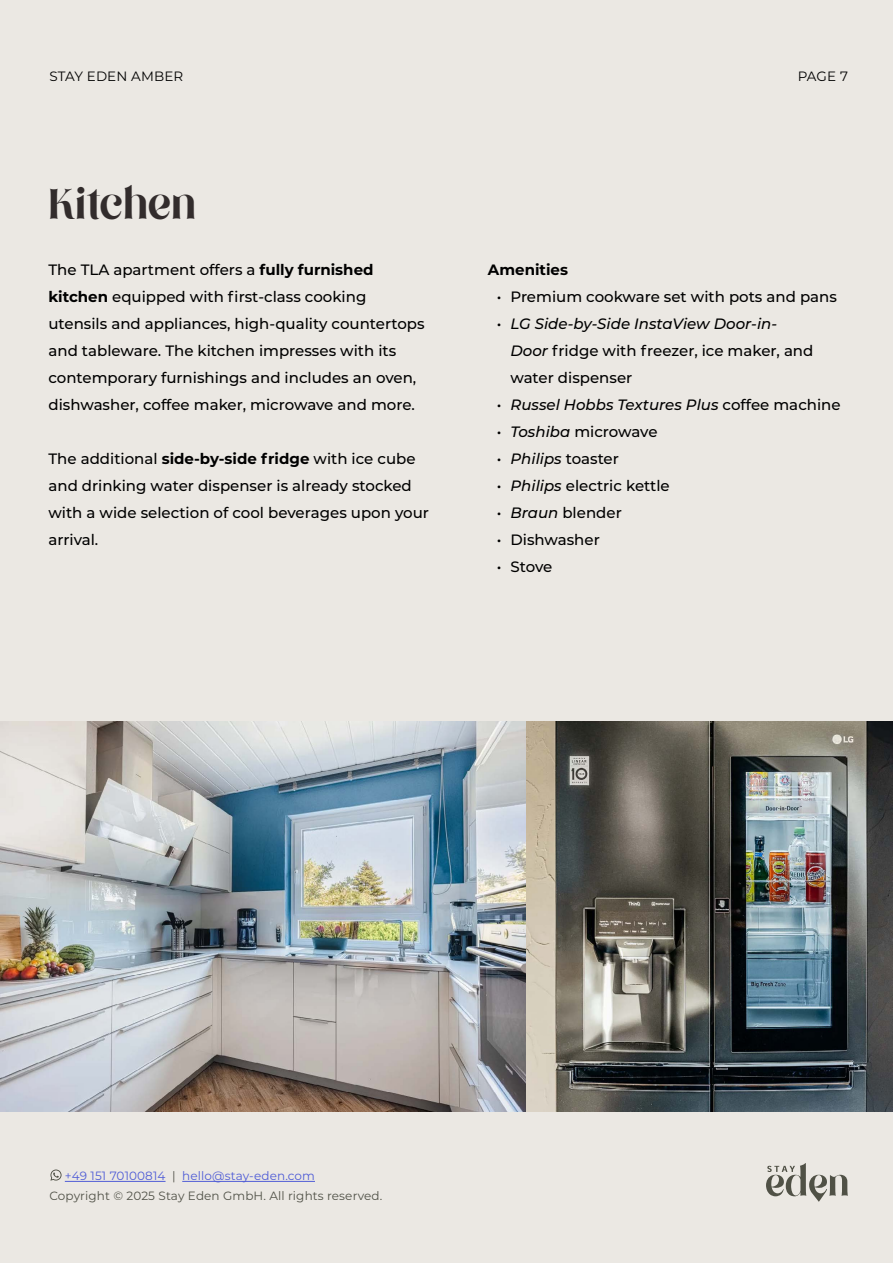
<style>
.page{position:relative;width:893px;height:1263px;background:#ebe8e3}
.page>*{position:absolute;margin:0;border:0;box-sizing:border-box;transform-origin:0 0}
.t1{font:48px "Million Dreams";color:#322c2c}
.t2{font:500 15px/27px "Montserrat";color:#000}
.t3{font:italic 500 15px "Montserrat";color:#000}
.t4{font:700 15px "Montserrat";color:#000}
.t5{font:13.5px "Montserrat";letter-spacing:.01em;color:#000}
.t6{font:12px "Montserrat";letter-spacing:.01em;color:#505147}
.t7{font:12px "Montserrat";letter-spacing:.01em;color:#4f5cd6}
.s1{font-weight:700}
.s2{font-style:italic}
.s3{font-style:normal}
.s4{color:#505147}
</style>
<div class="page">
<svg style="left:766px;top:1163px;width:82px;height:39px"></svg>
<hr style="left:65px;top:1181px;width:101px;height:1px;background:#4f5cd6">
<hr style="left:182px;top:1181px;width:133px;height:1px;background:#4f5cd6">
<svg style="left:50px;top:1169px;width:12px;height:12px"></svg>
<img style="left:0;top:722px;width:893px;height:390px">
<p class="t5" style="left:50px;top:67px;width:135px">STAY EDEN AMBER</p>
<p class="t5" style="left:798px;top:67px;width:52px">PAGE 7</p>
<h1 class="t1" style="left:48px;top:175px;width:149px">Kitchen</h1>
<p class="t2" style="left:48px;top:256px;width:378px">The TLA apartment offers a <span class="s1">fully furnished kitchen</span> equipped with first-class cooking utensils and appliances, high-quality countertops and tableware. The kitchen impresses with its contemporary furnishings and includes an oven, dishwasher, coffee maker, microwave and more.</p>
<p class="t2" style="left:48px;top:445px;width:382px">The additional <span class="s1">side-by-side fridge</span> with ice cube and drinking water dispenser is already stocked with a wide selection of cool beverages upon your arrival.</p>
<p class="t4" style="left:488px;top:259px;width:82px">Amenities</p>
<p class="t2" style="left:497px;top:283px;width:341px">• Premium cookware set with pots and pans</p>
<p class="t2" style="left:510px;top:310px;width:304px;text-indent:-14px">• <span class="s2">LG Side-by-Side InstaView Door-in-<br>Door</span> fridge with freezer, ice maker, and water dispenser</p>
<p class="t3" style="left:497px;top:394px;width:345px"><span class="s3">•</span> Russel Hobbs Textures Plus <span class="s3">coffee machine</span></p>
<p class="t2" style="left:497px;top:418px;width:162px">• <span class="s2">Toshiba</span> microwave</p>
<p class="t2" style="left:497px;top:445px;width:124px">• <span class="s2">Philips</span> toaster</p>
<p class="t2" style="left:497px;top:472px;width:174px">• <span class="s2">Philips</span> electric kettle</p>
<p class="t2" style="left:497px;top:499px;width:126px">• <span class="s2">Braun</span> blender</p>
<p class="t2" style="left:497px;top:526px;width:104px">• Dishwasher</p>
<p class="t2" style="left:497px;top:553px;width:57px">• Stove</p>
<p class="t7" style="left:65px;top:1168px;width:252px">+49 151 70100814 <span class="s4">|</span> hello@stay-eden.com</p>
<p class="t6" style="left:50px;top:1188px;width:334px">Copyright © 2025 Stay Eden GmbH. All rights reserved.</p>
</div>
